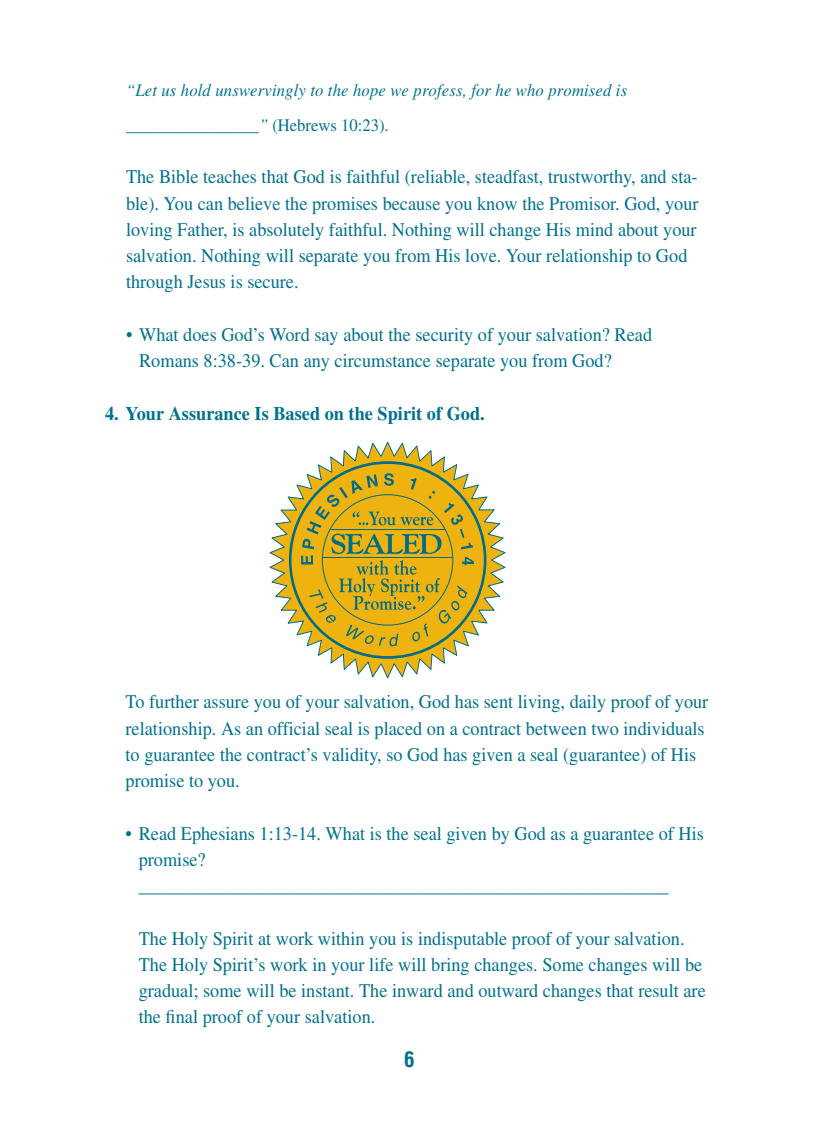
<style>
.page{position:relative;width:819px;height:1134px;background:#fff}
.page>*{position:absolute;margin:0;border:0;box-sizing:border-box;transform-origin:0 0}
.t1{font:700 condensed 21px "Helvetica";color:#00718e}
.t2{font:19.25px/26.2px "Times";color:#00718e;scale:.95 1}
.t3{font:700 19.25px "Times";color:#00718e;scale:.95 1}
.t4{font:italic 17.5px/35px "Times";letter-spacing:.01em;color:#00718e;scale:.95 1}
.s1{font-style:normal}
</style>
<div class="page">
<svg style="left:270px;top:441px;width:235px;height:237px"></svg>
<svg style="left:290px;top:463px;width:195px;height:194px;background:#c8a722"></svg>
<svg style="left:301px;top:473px;width:173px;height:173px;background:#c9a926"></svg>
<p class="t4" style="left:126px;top:74px;width:529px">“Let us hold unswervingly to the hope we profess, for he who promised is ________________” <span class="s1">(Hebrews 10:23).</span></p>
<p class="t2" style="left:126px;top:166px;width:604px">The Bible teaches that God is faithful (reliable, steadfast, trustworthy, and sta&shy;ble). You can believe the promises because you know the Promisor. God, your loving Father, is absolutely faithful. Nothing will change His mind about your salvation. Nothing will separate you from His love. Your relationship to God through Jesus is secure.</p>
<p class="t2" style="left:139px;top:323px;width:542px;text-indent:-13px">• What does God’s Word say about the security of your salvation? Read<br>Romans 8:38-39. Can any circumstance separate you from God?</p>
<p class="t3" style="left:105px;top:402px;width:401px">4. Your Assurance Is Based on the Spirit of God.</p>
<p class="t2" style="left:126px;top:691px;width:615px">To further assure you of your salvation, God has sent living, daily proof of your relationship. As an official seal is placed on a contract between two individuals to guarantee the contract’s validity, so God has given a seal (guarantee) of His promise to you.</p>
<p class="t2" style="left:139px;top:822px;width:597px;text-indent:-13px">• Read Ephesians 1:13-14. What is the seal given by God as a guarantee of His promise? __________________________________________________________</p>
<p class="t2" style="left:139px;top:927px;width:599px">The Holy Spirit at work within you is indisputable proof of your salvation.<br>The Holy Spirit’s work in your life will bring changes. Some changes will be gradual; some will be instant. The inward and outward changes that result are the final proof of your salvation.</p>
<p class="t1" style="left:404px;top:1051px;width:12px">6</p>
</div>
